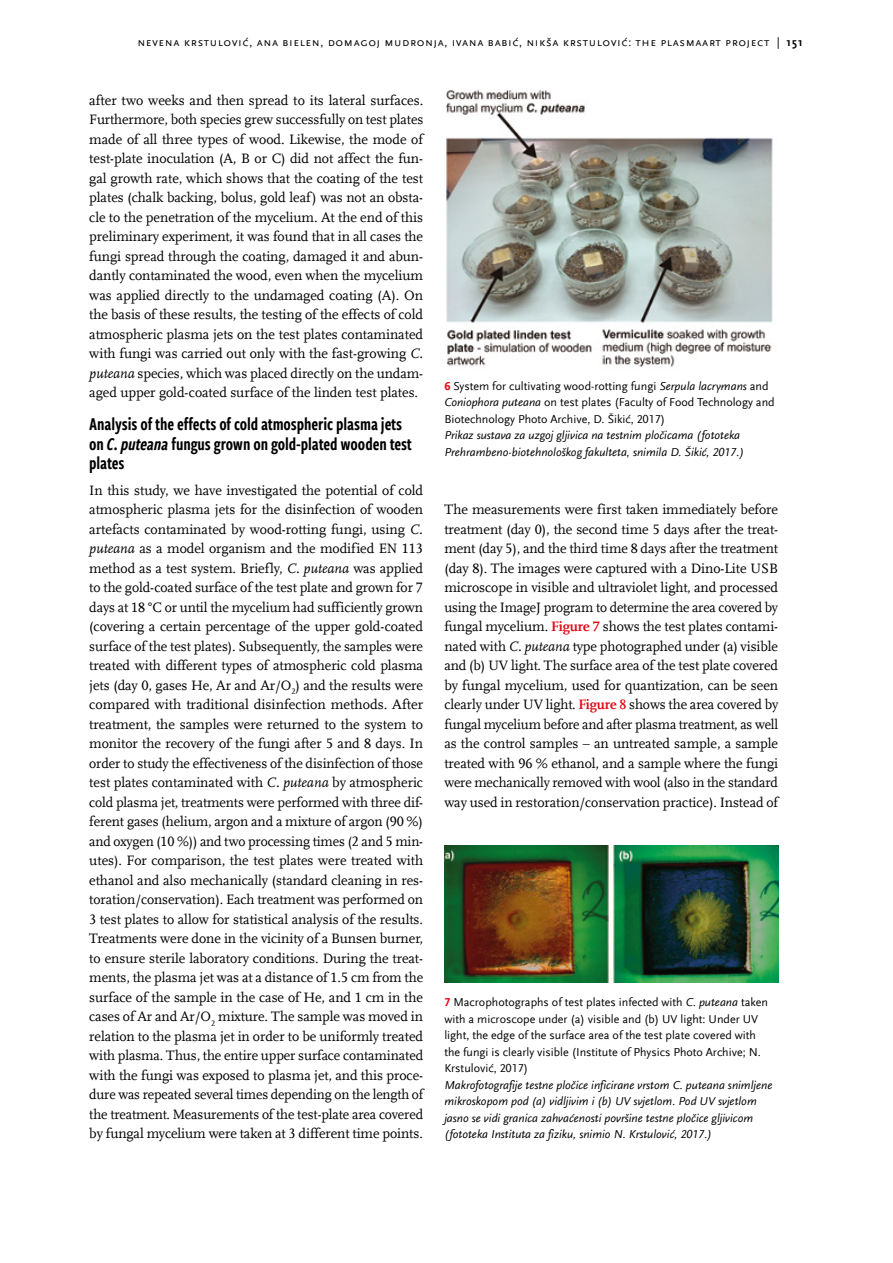
<style>
.page{position:relative;width:893px;height:1263px;background:#fff}
.page>*{position:absolute;margin:0;border:0;box-sizing:border-box;transform-origin:0 0}
.t1{font:18.75px/19.5px "Freight Sans Cmp Pro Semi";letter-spacing:-.005em;color:#000}
.t2{font:14.25px/19.5px "Scala Offc Pro";letter-spacing:-.005em;color:#000;text-align:justify}
.t3{font:12px/16.5px "Scala Sans Offc Pro";color:#000}
.t4{font:italic 12px/16.5px "Scala Sans Offc Pro";color:#000}
.t5{font:12px "Scala Sans Sc Offc Pro";letter-spacing:.05em;color:#000}
.s1{font-weight:700}
.s2{font-style:italic}
.s3{font-weight:700;color:#e30613}
</style>
<div class="page">
<img style="left:446px;top:90px;width:327px;height:277px">
<img style="left:444px;top:846px;width:334px;height:136px">
<p class="t5" style="left:137px;top:35px;width:667px">nevena krstulović, ana bielen, domagoj mudronja, ivana babić, nikša krstulović: the plasmaart project | <span class="s1">151</span></p>
<p class="t2" style="left:89px;top:90px;width:336px">after two weeks and then spread to its lateral surfaces.<br>Furthermore, both species grew successfully on test plates made of all three types of wood. Likewise, the mode of test-plate inoculation (A, B or C) did not affect the fun&shy;gal growth rate, which shows that the coating of the test plates (chalk backing, bolus, gold leaf) was not an obsta&shy;cle to the penetration of the mycelium. At the end of this preliminary experiment, it was found that in all cases the fungi spread through the coating, damaged it and abun&shy;dantly contaminated the wood, even when the mycelium was applied directly to the undamaged coating (A). On the basis of these results, the testing of the effects of cold atmospheric plasma jets on the test plates contaminated with fungi was carried out only with the fast-growing <span class="s2">C. puteana</span> species, which was placed directly on the undam&shy;aged upper gold-coated surface of the linden test plates.</p>
<h1 class="t1" style="left:89px;top:413px;width:324px">Analysis of the effects of cold atmospheric plasma jets on <span class="s2">C. puteana</span> fungus grown on gold-plated wooden test plates</h1>
<p class="t2" style="left:89px;top:480px;width:335px">In this study, we have investigated the potential of cold atmospheric plasma jets for the disinfection of wooden artefacts contaminated by wood-rotting fungi, using <span class="s2">C. puteana</span> as a model organism and the modified EN 113 method as a test system. Briefly, <span class="s2">C. puteana</span> was applied to the gold-coated surface of the test plate and grown for 7 days at 18 °C or until the mycelium had sufficiently grown (covering a certain percentage of the upper gold-coated surface of the test plates). Subsequently, the samples were treated with different types of atmospheric cold plasma jets (day 0, gases He, Ar and Ar/O<sub>2</sub>) and the results were compared with traditional disinfection methods. After treatment, the samples were returned to the system to monitor the recovery of the fungi after 5 and 8 days. In order to study the effectiveness of the disinfection of those test plates contaminated with <span class="s2">C. puteana</span> by atmospheric cold plasma jet, treatments were performed with three dif&shy;ferent gases (helium, argon and a mixture of argon (90 %) and oxygen (10 %)) and two processing times (2 and 5 min&shy;utes). For comparison, the test plates were treated with ethanol and also mechanically (standard cleaning in res&shy;toration/conservation). Each treatment was performed on 3 test plates to allow for statistical analysis of the results.<br>Treatments were done in the vicinity of a Bunsen burner, to ensure sterile laboratory conditions. During the treat&shy;ments, the plasma jet was at a distance of 1.5 cm from the surface of the sample in the case of He, and 1 cm in the cases of Ar and Ar/O<sub>2</sub> mixture. The sample was moved in relation to the plasma jet in order to be uniformly treated with plasma. Thus, the entire upper surface contaminated with the fungi was exposed to plasma jet, and this proce&shy;dure was repeated several times depending on the length of the treatment. Measurements of the test-plate area covered by fungal mycelium were taken at 3 different time points.</p>
<p class="t3" style="left:444px;top:377px;width:332px"><span class="s3">6</span> System for cultivating wood-rotting fungi <span class="s2">Serpula lacrymans</span> and<br><span class="s2">Coniophora puteana</span> on test plates (Faculty of Food Technology and<br>Biotechnology Photo Archive, D. Šikić, 2017)</p>
<p class="t4" style="left:444px;top:427px;width:301px">Prikaz sustava za uzgoj gljivica na testnim pločicama (fototeka<br>Prehrambeno-biotehnološkog fakulteta, snimila D. Šikić, 2017.)</p>
<p class="t2" style="left:444px;top:500px;width:335px">The measurements were first taken immediately before treatment (day 0), the second time 5 days after the treat&shy;ment (day 5), and the third time 8 days after the treatment (day 8). The images were captured with a Dino-Lite USB microscope in visible and ultraviolet light, and processed using the ImageJ program to determine the area covered by fungal mycelium. <span class="s3">Figure 7</span> shows the test plates contami&shy;nated with <span class="s2">C. puteana</span> type photographed under (a) visible and (b) UV light. The surface area of the test plate covered by fungal mycelium, used for quantization, can be seen clearly under UV light. <span class="s3">Figure 8</span> shows the area covered by fungal mycelium before and after plasma treatment, as well as the control samples – an untreated sample, a sample treated with 96 % ethanol, and a sample where the fungi were mechanically removed with wool (also in the standard way used in restoration/conservation practice). Instead of</p>
<p class="t3" style="left:444px;top:994px;width:325px"><span class="s3">7</span> Macrophotographs of test plates infected with <span class="s2">C. puteana</span> taken with a microscope under (a) visible and (b) UV light: Under UV light, the edge of the surface area of the test plate covered with the fungi is clearly visible (Institute of Physics Photo Archive; N.<br>Krstulović, 2017)</p>
<p class="t4" style="left:444px;top:1076px;width:330px">Makrofotografije testne pločice inficirane vrstom C. puteana snimljene mikroskopom pod (a) vidljivim i (b) UV svjetlom. Pod UV svjetlom jasno se vidi granica zahvaćenosti površine testne pločice gljivicom (fototeka Instituta za fiziku, snimio N. Krstulović, 2017.)</p>
</div>
